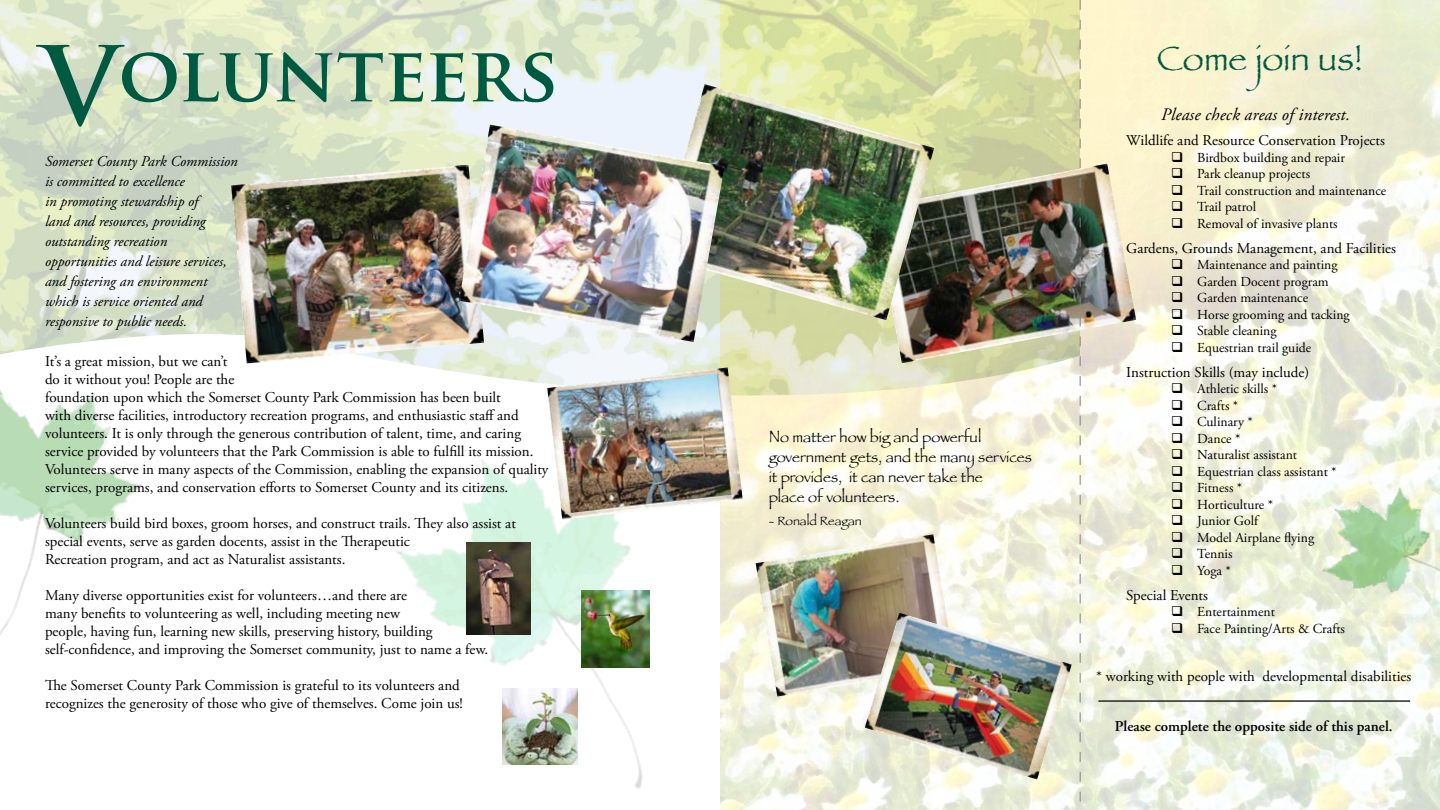
<style>
.page{position:relative;width:1440px;height:810px;background:#fff}
.page>*{position:absolute;margin:0;border:0;box-sizing:border-box;transform-origin:0 0}
.t1{font:700 75px "Trajan Pro";letter-spacing:-.02em;color:#005941}
.t2{font:35px "Papyrus";color:#005941}
.t3{font:italic 17.5px "Adobe Garamond Pro";letter-spacing:.01em;color:#000}
.t4{font:15px/18px "Adobe Garamond Pro";color:#000}
.t5{font:italic 15px/20px "Adobe Garamond Pro";color:#000}
.t6{font:15px/20px "Papyrus";color:#000}
.t7{font:600 15px "Adobe Garamond Pro";color:#000}
.t8{font:13.75px "Adobe Garamond Pro";color:#000}
.t9{font:12.5px "Papyrus";color:#000}
.s1{font-size:106.25px}
.s2{font-size:17.5px}
</style>
<div class="page">
<img style="left:743px;top:0;width:697px;height:810px">
<img style="left:0;top:0;width:1080px;height:396px">
<img style="left:1317px;top:484px;width:123px;height:129px">
<img style="left:0;top:361px;width:171px;height:274px">
<img style="left:396px;top:398px;width:389px;height:412px">
<img style="left:873px;top:164px;width:263px;height:199px">
<img style="left:231px;top:165px;width:253px;height:198px">
<img style="left:657px;top:84px;width:277px;height:236px">
<img style="left:756px;top:534px;width:199px;height:163px">
<img style="left:865px;top:613px;width:207px;height:167px">
<img style="left:459px;top:125px;width:266px;height:217px">
<img style="left:466px;top:542px;width:65px;height:93px">
<img style="left:581px;top:590px;width:68px;height:78px">
<img style="left:502px;top:689px;width:76px;height:76px">
<svg style="left:1080px;top:0;width:1px;height:810px"></svg>
<hr style="left:1098px;top:700px;width:312px;height:2px;background:#000">
<img style="left:547px;top:367px;width:196px;height:153px">
<h1 class="t1" style="left:42px;top:27px;width:518px"><span class="s1">V</span>olunteers</h1>
<p class="t5" style="left:45px;top:151px;width:194px">Somerset County Park Commission is committed to excellence<br>in promoting stewardship of<br>land and resources, providing outstanding recreation opportunities and leisure services, and fostering an environment which is service oriented and responsive to public needs.</p>
<p class="t4" style="left:45px;top:353px;width:505px">It’s a great mission, but we can’t<br>do it without you! People are the<br>foundation upon which the Somerset County Park Commission has been built<br>with diverse facilities, introductory recreation programs, and enthusiastic staff and volunteers. It is only through the generous contribution of talent, time, and caring service provided by volunteers that the Park Commission is able to fulfill its mission.<br>Volunteers serve in many aspects of the Commission, enabling the expansion of quality services, programs, and conservation efforts to Somerset County and its citizens.</p>
<p class="t4" style="left:45px;top:515px;width:472px">Volunteers build bird boxes, groom horses, and construct trails. They also assist at special events, serve as garden docents, assist in the Therapeutic<br>Recreation program, and act as Naturalist assistants.</p>
<p class="t4" style="left:45px;top:587px;width:445px">Many diverse opportunities exist for volunteers…and there are<br>many benefits to volunteering as well, including meeting new<br>people, having fun, learning new skills, preserving history, building self-confidence, and improving the Somerset community, just to name a few.</p>
<p class="t4" style="left:45px;top:677px;width:419px">The Somerset County Park Commission is grateful to its volunteers and recognizes the generosity of those who give of themselves. Come join us!</p>
<p class="t6" style="left:769px;top:427px;width:265px"><span class="s2">N</span>o matter how big and powerful government gets, and the many services it provides, it can never take the<br>place of volunteers.</p>
<p class="t9" style="left:769px;top:513px;width:94px">- Ronald Reagan</p>
<h2 class="t2" style="left:1157px;top:38px;width:208px">Come join us!</h2>
<p class="t3" style="left:1161px;top:104px;width:190px">Please check areas of interest.</p>
<p class="t4" style="left:1126px;top:132px;width:260px">Wildlife and Resource Conservation Projects</p>
<p class="t8" style="left:1171px;top:149px;width:175px">❑ Birdbox building and repair</p>
<p class="t8" style="left:1171px;top:166px;width:140px">❑ Park cleanup projects</p>
<p class="t8" style="left:1171px;top:182px;width:217px">❑ Trail construction and maintenance</p>
<p class="t8" style="left:1171px;top:199px;width:87px">❑ Trail patrol</p>
<p class="t8" style="left:1171px;top:215px;width:168px">❑ Removal of invasive plants</p>
<p class="t4" style="left:1126px;top:239px;width:271px">Gardens, Grounds Management, and Facilities</p>
<p class="t8" style="left:1171px;top:257px;width:168px">❑ Maintenance and painting</p>
<p class="t8" style="left:1171px;top:273px;width:159px">❑ Garden Docent program</p>
<p class="t8" style="left:1171px;top:290px;width:138px">❑ Garden maintenance</p>
<p class="t8" style="left:1171px;top:306px;width:180px">❑ Horse grooming and tacking</p>
<p class="t8" style="left:1171px;top:323px;width:107px">❑ Stable cleaning</p>
<p class="t8" style="left:1171px;top:339px;width:142px">❑ Equestrian trail guide</p>
<p class="t4" style="left:1126px;top:363px;width:185px">Instruction Skills (may include)</p>
<p class="t8" style="left:1171px;top:381px;width:108px">❑ Athletic skills *</p>
<p class="t8" style="left:1171px;top:397px;width:69px">❑ Crafts *</p>
<p class="t8" style="left:1171px;top:414px;width:83px">❑ Culinary *</p>
<p class="t8" style="left:1171px;top:430px;width:71px">❑ Dance *</p>
<p class="t8" style="left:1171px;top:447px;width:127px">❑ Naturalist assistant</p>
<p class="t8" style="left:1171px;top:463px;width:167px">❑ Equestrian class assistant *</p>
<p class="t8" style="left:1171px;top:480px;width:73px">❑ Fitness *</p>
<p class="t8" style="left:1171px;top:496px;width:103px">❑ Horticulture *</p>
<p class="t8" style="left:1171px;top:513px;width:88px">❑ Junior Golf</p>
<p class="t8" style="left:1171px;top:529px;width:144px">❑ Model Airplane flying</p>
<p class="t8" style="left:1171px;top:546px;width:63px">❑ Tennis</p>
<p class="t8" style="left:1171px;top:562px;width:61px">❑ Yoga *</p>
<p class="t4" style="left:1126px;top:586px;width:83px">Special Events</p>
<p class="t8" style="left:1171px;top:604px;width:105px">❑ Entertainment</p>
<p class="t8" style="left:1171px;top:620px;width:175px">❑ Face Painting/Arts &amp; Crafts</p>
<p class="t4" style="left:1096px;top:668px;width:317px">* working with people with developmental disabilities</p>
<p class="t7" style="left:1115px;top:718px;width:279px">Please complete the opposite side of this panel.</p>
</div>
